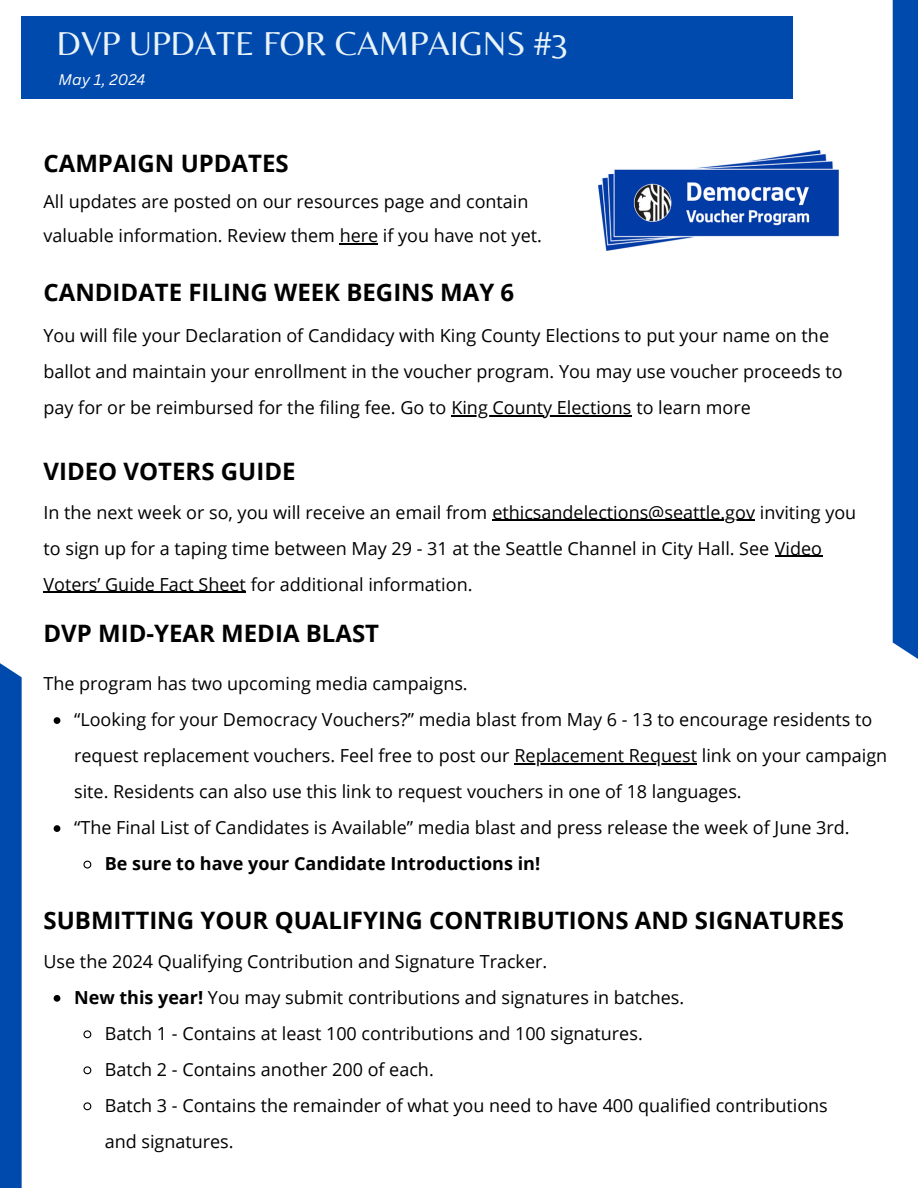
<style>
.page{position:relative;width:918px;height:1188px;background:#fff}
.page>*{position:absolute;margin:0;border:0;box-sizing:border-box;transform-origin:0 0}
.t1{font:34.5px "Belleza";color:#e8f3fa}
.t2{font:700 24px "Open Sans";color:#000}
.t3{font:18px/36px "Open Sans";color:#000}
.t4{font:700 18px "Open Sans";color:#000}
.t5{font:italic 15px "Canva Sans";color:#fff}
.s1{font-weight:700}
</style>
<div class="page">
<div style="left:22px;top:16px;width:771px;height:83px;background:#004aad"></div>
<div style="left:0;top:650px;width:22px;height:538px;background:#004aad"></div>
<div style="left:893px;top:0;width:25px;height:670px;background:#004aad"></div>
<img style="left:598px;top:150px;width:241px;height:101px">
<hr style="left:492px;top:520px;width:263px;height:1px;background:#000">
<hr style="left:775px;top:556px;width:47px;height:1px;background:#000">
<hr style="left:44px;top:592px;width:202px;height:1px;background:#000">
<hr style="left:340px;top:244px;width:38px;height:1px;background:#000">
<hr style="left:451px;top:415px;width:181px;height:1px;background:#000">
<svg style="left:54px;top:717px;width:6px;height:7px"></svg>
<hr style="left:514px;top:763px;width:183px;height:1px;background:#000">
<svg style="left:54px;top:825px;width:6px;height:7px"></svg>
<svg style="left:83px;top:860px;width:9px;height:9px"></svg>
<svg style="left:54px;top:995px;width:6px;height:7px"></svg>
<svg style="left:83px;top:1030px;width:9px;height:9px"></svg>
<svg style="left:83px;top:1066px;width:9px;height:9px"></svg>
<svg style="left:83px;top:1102px;width:9px;height:9px"></svg>
<p class="t1" style="left:57px;top:23px;width:514px">DVP UPDATE FOR CAMPAIGNS #3</p>
<h2 class="t5" style="left:59px;top:69px;width:89px">May 1, 2024</h2>
<h3 class="t2" style="left:44px;top:146px;width:247px">CAMPAIGN UPDATES</h3>
<h2 class="t3" style="left:44px;top:183px;width:500px;line-height:34.8px">All updates are posted on our resources page and contain valuable information. Review them here if you have not yet.</h2>
<h3 class="t2" style="left:44px;top:275px;width:472px">CANDIDATE FILING WEEK BEGINS MAY 6</h3>
<h2 class="t3" style="left:44px;top:317px;width:801px">You will file your Declaration of Candidacy with King County Elections to put your name on the ballot and maintain your enrollment in the voucher program. You may use voucher proceeds to pay for or be reimbursed for the filing fee. Go to King County Elections to learn more</h2>
<h2 class="t2" style="left:44px;top:454px;width:254px">VIDEO VOTERS GUIDE</h2>
<h3 class="t3" style="left:44px;top:494px;width:814px">In the next week or so, you will receive an email from ethicsandelections@seattle.gov inviting you</h3>
<p class="t3" style="left:44px;top:530px;width:780px">to sign up for a taping time between May 29 - 31 at the Seattle Channel in City Hall. See Video<br>Voters’ Guide Fact Sheet for additional information.</p>
<p class="t2" style="left:44px;top:617px;width:337px">DVP MID-YEAR MEDIA BLAST</p>
<p class="t3" style="left:44px;top:665px;width:426px">The program has two upcoming media campaigns.</p>
<p class="t3" style="left:74px;top:701px;width:815px">“Looking for your Democracy Vouchers?” media blast from May 6 - 13 to encourage residents to request replacement vouchers. Feel free to post our Replacement Request link on your campaign</p>
<h2 class="t3" style="left:74px;top:773px;width:777px">site. Residents can also use this link to request vouchers in one of 18 languages.<br>“The Final List of Candidates is Available” media blast and press release the week of June 3rd.</h2>
<h3 class="t4" style="left:105px;top:851px;width:437px">Be sure to have your Candidate Introductions in!</h3>
<p class="t2" style="left:44px;top:903px;width:802px">SUBMITTING YOUR QUALIFYING CONTRIBUTIONS AND SIGNATURES</p>
<p class="t3" style="left:44px;top:943px;width:505px">Use the 2024 Qualifying Contribution and Signature Tracker.</p>
<p class="t3" style="left:74px;top:979px;width:612px"><span class="s1">New this year!</span> You may submit contributions and signatures in batches.</p>
<p class="t3" style="left:105px;top:1015px;width:725px">Batch 1 - Contains at least 100 contributions and 100 signatures.<br>Batch 2 - Contains another 200 of each.<br>Batch 3 - Contains the remainder of what you need to have 400 qualified contributions and signatures.</p>
</div>
